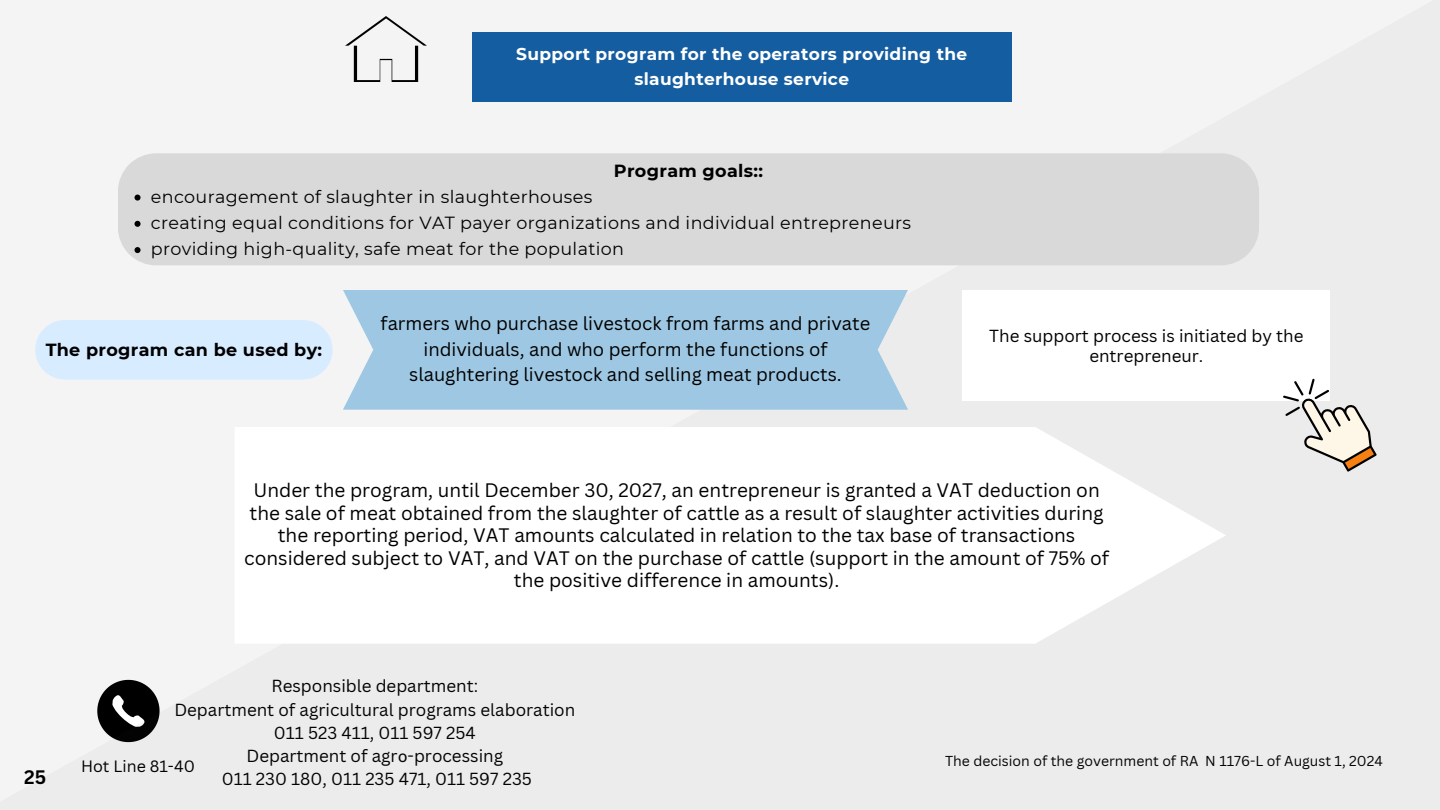
<style>
.page{position:relative;width:1440px;height:810px;background:#ececec}
.page>*{position:absolute;margin:0;border:0;box-sizing:border-box;transform-origin:0 0}
.t1{font:19px/22.5px "Canva Sans";color:#000;text-align:center}
.t2{font:700 19px "Canva Sans";color:#000}
.t3{font:18.4px/25.5px "Canva Sans";color:#000;text-align:center}
.t4{font:17.5px "Montserrat";letter-spacing:.02em;color:#000}
.t5{font:700 17.5px "Montserrat";letter-spacing:.02em;color:#000}
.t6{font:17px/23.2px "Canva Sans";color:#000;text-align:center}
.t7{font:700 17px/25.5px "Montserrat";letter-spacing:.02em;color:#fff;text-align:center}
.t8{font:16px "Canva Sans";color:#000}
.t9{font:14px "Canva Sans";color:#000}
.s1{font-family:"Noto Sans Armenian"}
</style>
<div class="page">
<div style="left:472px;top:32px;width:540px;height:69px;background:#145da0"></div>
<img style="left:345px;top:16px;width:81px;height:65px">
<div style="left:118px;top:153px;width:1141px;height:112px;background:#d9d9d9"></div>
<svg style="left:135px;top:195px;width:6px;height:6px"></svg>
<svg style="left:135px;top:221px;width:6px;height:6px"></svg>
<svg style="left:135px;top:247px;width:6px;height:6px"></svg>
<div style="left:35px;top:320px;width:298px;height:60px;background:#d8ecff;border-radius:30px"></div>
<div style="left:343px;top:290px;width:565px;height:120px;background:#9dc7e2"></div>
<div style="left:963px;top:291px;width:367px;height:110px;background:#fff"></div>
<svg style="left:1283px;top:379px;width:94px;height:93px;background:#d9d5ce"></svg>
<svg style="left:235px;top:427px;width:991px;height:217px"></svg>
<h1 class="t7" style="left:516px;top:41px;width:452px">Support program for the operators providing the slaughterhouse service</h1>
<p class="t5" style="left:614px;top:160px;width:151px">Program goals::</p>
<h2 class="t4" style="left:151px;top:186px;width:443px">encouragement of slaughter in slaughterhouses</h2>
<h4 class="t4" style="left:151px;top:212px;width:762px">creating equal conditions for VAT payer organizations and individual entrepreneurs</h4>
<h1 class="t4" style="left:151px;top:238px;width:475px">providing high-quality, safe meat for the population</h1>
<p class="t5" style="left:46px;top:339px;width:278px">The program can be used by:</p>
<h2 class="t3" style="left:381px;top:310px;width:491px">farmers who purchase livestock from farms and private individuals, and who perform the functions of slaughtering livestock and selling meat products.</h2>
<p class="t6" style="left:989px;top:325px;width:316px;line-height:20.2px">The support process is initiated by the entrepreneur.</p>
<p class="t2" style="left:24px;top:764px;width:24px">25</p>
<h4 class="t1" style="left:244px;top:479px;width:866px">Under the program, until December 30, 2027, an entrepreneur is granted a VAT deduction on the sale of meat obtained from the slaughter of cattle as a result of slaughter activities during the reporting period, VAT amounts calculated in relation to the tax base of transactions considered subject to VAT, and VAT on the purchase of cattle (support in the amount of 75% of the positive difference in amounts).</h4>
<p class="t6" style="left:174px;top:674px;width:402px">Responsible department:<br>Department of agricultural programs elaboration 011 523 411, 011 597 254<br>Department of agr<span class="s1">օ</span>-processing<br>011 230 180, 011 235 471, 011 597 235</p>
<p class="t8" style="left:81px;top:755px;width:115px">Hot Line 81-40</p>
<h3 class="t9" style="left:945px;top:751px;width:439px">The decision of the government of RA N 1176-L of August 1, 2024</h3>
</div>
